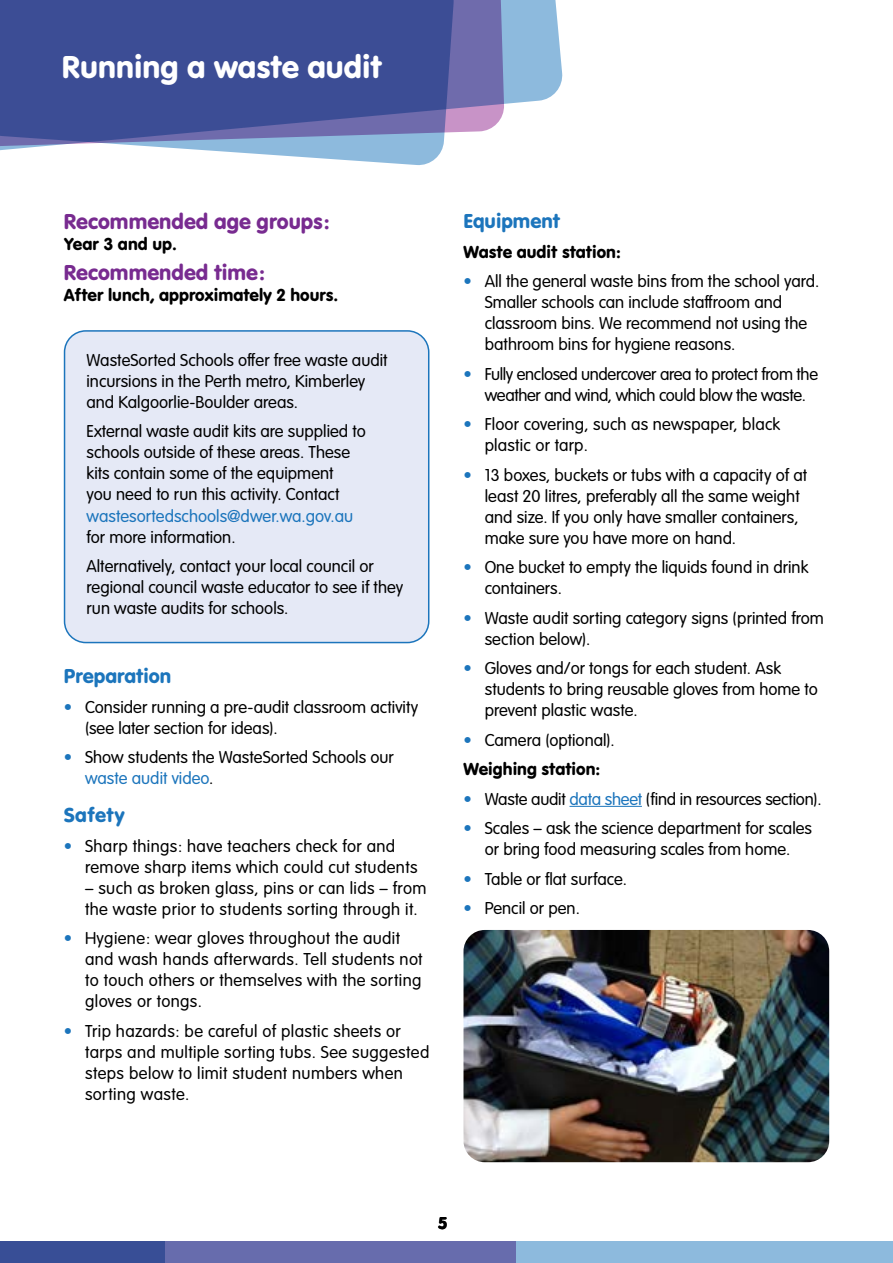
<style>
.page{position:relative;width:893px;height:1263px;background:#fff}
.page>*{position:absolute;margin:0;border:0;box-sizing:border-box;transform-origin:0 0}
.t1{font:33px "VAG Rundschrift D";color:#fff}
.t2{font:22.5px "VAG Rundschrift D";color:#782b90}
.t3{font:21px "VAG Rundschrift D";color:#1c75bc}
.t4{font:300 18px/21px "VAG Rundschrift D";color:#000}
.t5{font:300 18px/21px "VAG Rundschrift D";letter-spacing:.02em;color:#000}
.t6{font:300 18px/21px "VAG Rundschrift D";letter-spacing:-.02em;color:#000;text-align:center}
.t7{font:18px "VAG Rundschrift D";color:#000}
.t8{font:300 18px "VAG Rundschrift D";color:#1c75bc}
.s1{color:#1c75bc}
.s2{font-weight:400}
</style>
<div class="page">
<div style="left:0;top:1242px;width:893px;height:21px;background:#8dbadd"></div>
<div style="left:0;top:1242px;width:516px;height:21px;background:#676cad"></div>
<div style="left:0;top:1242px;width:165px;height:21px;background:#384e96"></div>
<svg style="left:504px;top:0;width:59px;height:104px;background:#98c0e0"></svg>
<svg style="left:0;top:147px;width:443px;height:18px"></svg>
<svg style="left:0;top:0;width:504px;height:147px;background:#4b599d"></svg>
<div style="left:65px;top:331px;width:364px;height:311px;background:#e5e9f6;border-radius:21px"></div>
<div style="left:64px;top:330px;width:365px;height:313px;border:2px solid #1c75bc;border-radius:21px"></div>
<hr style="left:569px;top:806px;width:73px;height:1px;background:#1c75bc">
<img style="left:463px;top:930px;width:366px;height:232px">
<h1 class="t1" style="left:62px;top:48px;width:322px">Running a waste audit</h1>
<p class="t2" style="left:64px;top:208px;width:267px">Recommended age groups:</p>
<p class="t7" style="left:64px;top:233px;width:115px">Year 3 and up.</p>
<p class="t2" style="left:64px;top:259px;width:203px">Recommended time:</p>
<p class="t7" style="left:64px;top:284px;width:276px">After lunch, approximately 2 hours.</p>
<p class="t4" style="left:87px;top:350px;width:303px">WasteSorted Schools offer free waste audit incursions in the Perth metro, Kimberley and Kalgoorlie-Boulder areas.</p>
<p class="t4" style="left:87px;top:421px;width:281px">External waste audit kits are supplied to schools outside of these areas. These kits contain some of the equipment<br>you need to run this activity. Contact</p>
<p class="t8" style="left:87px;top:506px;width:268px">wastesortedschools@dwer.wa.gov.au</p>
<p class="t4" style="left:87px;top:522px;width:289px;line-height:29.5px">for more information.<br>Alternatively, contact your local council or</p>
<p class="t4" style="left:87px;top:577px;width:318px">regional council waste educator to see if they run waste audits for schools.</p>
<p class="t3" style="left:64px;top:664px;width:109px">Preparation</p>
<p class="t4" style="left:85px;top:697px;width:335px;text-indent:-21px"><span class="s1">•</span> Consider running a pre-audit classroom activity (see later section for ideas).</p>
<p class="t4" style="left:85px;top:747px;width:310px;text-indent:-21px"><span class="s1">•</span> Show students the WasteSorted Schools our <span class="s1">waste audit video</span>.</p>
<p class="t3" style="left:64px;top:803px;width:63px">Safety</p>
<p class="t5" style="left:85px;top:836px;width:334px;text-indent:-21px"><span class="s1">•</span> Sharp things: have teachers check for and remove sharp items which could cut students</p>
<p class="t5" style="left:85px;top:878px;width:343px">– such as broken glass, pins or can lids – from the waste prior to students sorting through it.</p>
<p class="t5" style="left:85px;top:928px;width:339px;text-indent:-21px"><span class="s1">•</span> Hygiene: wear gloves throughout the audit and wash hands afterwards. Tell students not to touch others or themselves with the sorting gloves or tongs.</p>
<p class="t5" style="left:85px;top:1021px;width:346px;text-indent:-21px"><span class="s1">•</span> Trip hazards: be careful of plastic sheets or tarps and multiple sorting tubs. See suggested steps below to limit student numbers when sorting waste.</p>
<p class="t3" style="left:463px;top:209px;width:98px">Equipment</p>
<p class="t7" style="left:463px;top:241px;width:159px">Waste audit station:</p>
<p class="t4" style="left:485px;top:271px;width:336px;text-indent:-21px"><span class="s1">•</span> All the general waste bins from the school yard.<br>Smaller schools can include staffroom and classroom bins. We recommend not using the bathroom bins for hygiene reasons.</p>
<p class="t6" style="left:463px;top:364px;width:356px"><span class="s1">•</span> Fully enclosed undercover area to protect from the weather and wind, which could blow the waste.</p>
<p class="t4" style="left:485px;top:414px;width:297px;text-indent:-21px"><span class="s1">•</span> Floor covering, such as newspaper, black plastic or tarp.</p>
<p class="t4" style="left:485px;top:465px;width:324px;text-indent:-21px"><span class="s1">•</span> 13 boxes, buckets or tubs with a capacity of at least 20 litres, preferably all the same weight and size. If you only have smaller containers, make sure you have more on hand.</p>
<p class="t4" style="left:485px;top:557px;width:325px;text-indent:-21px"><span class="s1">•</span> One bucket to empty the liquids found in drink containers.</p>
<p class="t4" style="left:485px;top:608px;width:341px;text-indent:-21px"><span class="s1">•</span> Waste audit sorting category signs (printed from section below).</p>
<p class="t4" style="left:485px;top:658px;width:335px;text-indent:-21px"><span class="s1">•</span> Gloves and/or tongs for each student. Ask students to bring reusable gloves from home to prevent plastic waste.</p>
<p class="t4" style="left:463px;top:725px;width:153px;line-height:29.5px"><span class="s1">•</span> Camera (optional).<br><span class="s2">Weighing station:</span></p>
<p class="t4" style="left:463px;top:789px;width:360px"><span class="s1">•</span> Waste audit <span class="s1">data sheet</span> (find in resources section).</p>
<p class="t4" style="left:463px;top:818px;width:350px;text-align:center"><span class="s1">•</span> Scales – ask the science department for scales or bring food measuring scales from home.</p>
<p class="t4" style="left:463px;top:869px;width:165px"><span class="s1">•</span> Table or flat surface.</p>
<p class="t4" style="left:463px;top:898px;width:118px"><span class="s1">•</span> Pencil or pen.</p>
<p class="t7" style="left:438px;top:1213px;width:11px">5</p>
</div>
